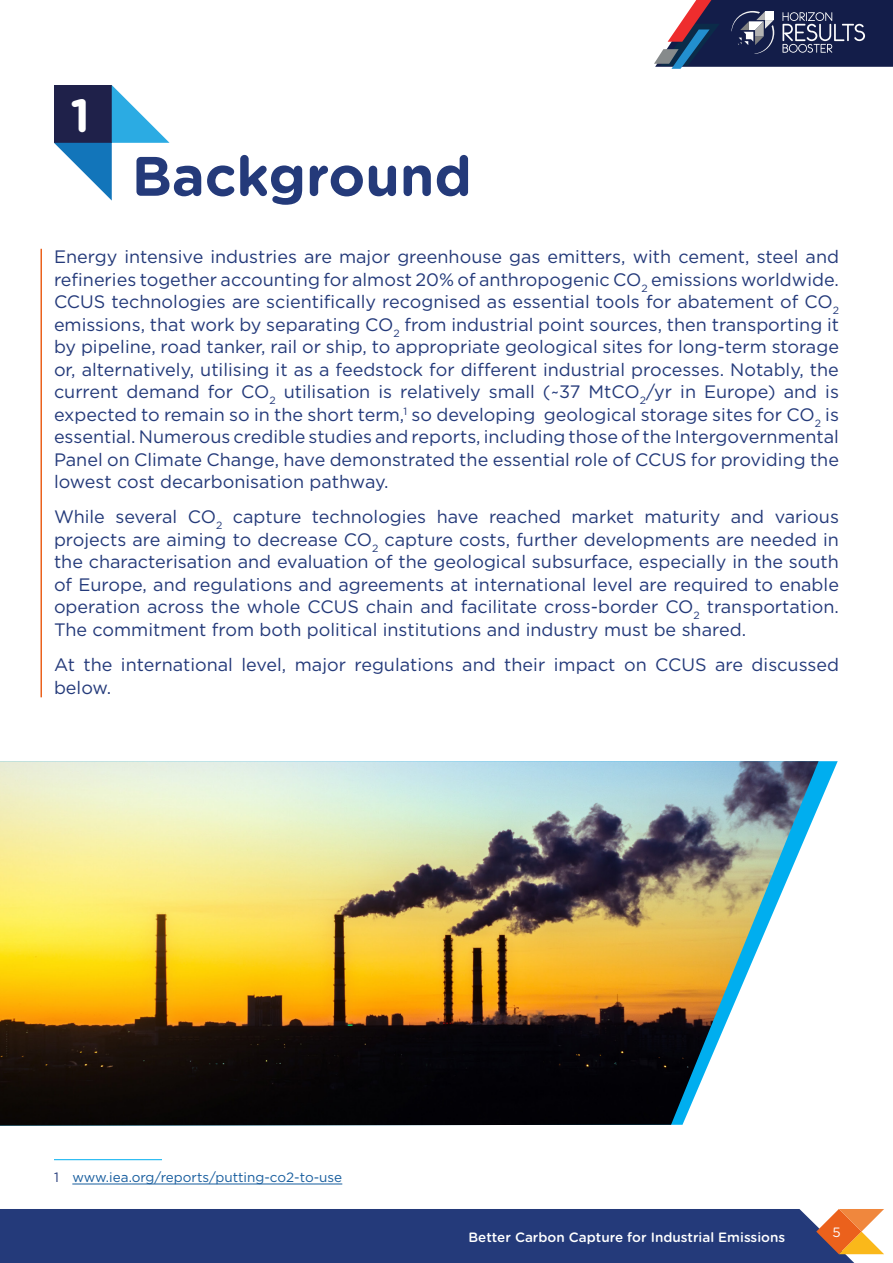
<style>
.page{position:relative;width:893px;height:1263px;background:#fff}
.page>*{position:absolute;margin:0;border:0;box-sizing:border-box;transform-origin:0 0}
.Titles{font:700 55.5px "Gotham Rounded";color:#243a7a}
.Titles_White{font:700 46.5px "Gotham Rounded";color:#fff}
.text{font:18px/22.5px "Gotham";color:#243a7a;text-align:justify}
.t1{font:500 13.5px "Gotham Rounded";color:#fff}
.footnotes{font:13.5px "Gotham";color:#175d9e}
.t2{font:13.5px "Gotham Rounded";color:#fff}
.s1{color:#243a7a}
</style>
<div class="page">
<div style="left:1px;top:1209px;width:853px;height:54px;background:#243a7a"></div>
<svg style="left:816px;top:1209px;width:68px;height:45px"></svg>
<svg style="left:654px;top:0;width:239px;height:69px;background:#484b6d"></svg>
<hr style="left:0;top:0;width:1px;height:1263px;background:#131d49">
<svg style="left:54px;top:85px;width:116px;height:116px"></svg>
<hr style="left:40px;top:249px;width:2px;height:448px;background:#eb611c">
<hr style="left:54px;top:1159px;width:108px;height:1px;background:#00aeef">
<hr style="left:72px;top:1184px;width:270px;height:1px;background:#175d9e">
<img style="left:0;top:761px;width:819px;height:364px">
<p class="Titles_White" style="left:71px;top:81px;width:21px">1</p>
<p class="Titles" style="left:132px;top:135px;width:341px">Background</p>
<p class="text" style="left:54px;top:245px;width:786px">Energy intensive industries are major greenhouse gas emitters, with cement, steel and refineries together accounting for almost 20% of anthropogenic CO<sub>2</sub> emissions worldwide.<br>CCUS technologies are scientifically recognised as essential tools for abatement of CO<sub>2 </sub>emissions, that work by separating CO<sub>2</sub> from industrial point sources, then transporting it by pipeline, road tanker, rail or ship, to appropriate geological sites for long-term storage or, alternatively, utilising it as a feedstock for different industrial processes. Notably, the current demand for CO<sub>2</sub> utilisation is relatively small (~37 MtCO<sub>2</sub>/yr in Europe) and is expected to remain so in the short term,<sup>1</sup> so developing geological storage sites for CO<sub>2</sub> is essential. Numerous credible studies and reports, including those of the Intergovernmental Panel on Climate Change, have demonstrated the essential role of CCUS for providing the lowest cost decarbonisation pathway.</p>
<p class="text" style="left:54px;top:505px;width:786px">While several CO<sub>2</sub> capture technologies have reached market maturity and various projects are aiming to decrease CO<sub>2</sub> capture costs, further developments are needed in the characterisation and evaluation of the geological subsurface, especially in the south of Europe, and regulations and agreements at international level are required to enable operation across the whole CCUS chain and facilitate cross-border CO<sub>2</sub> transportation.<br>The commitment from both political institutions and industry must be shared.</p>
<p class="text" style="left:54px;top:653px;width:786px">At the international level, major regulations and their impact on CCUS are discussed below.</p>
<p class="footnotes" style="left:54px;top:1169px;width:290px"><span class="s1">1</span> www.iea.org/reports/putting-co2-to-use</p>
<p class="t1" style="left:468px;top:1227px;width:318px">Better Carbon Capture for Industrial Emissions</p>
<p class="t2" style="left:833px;top:1223px;width:10px">5</p>
</div>
